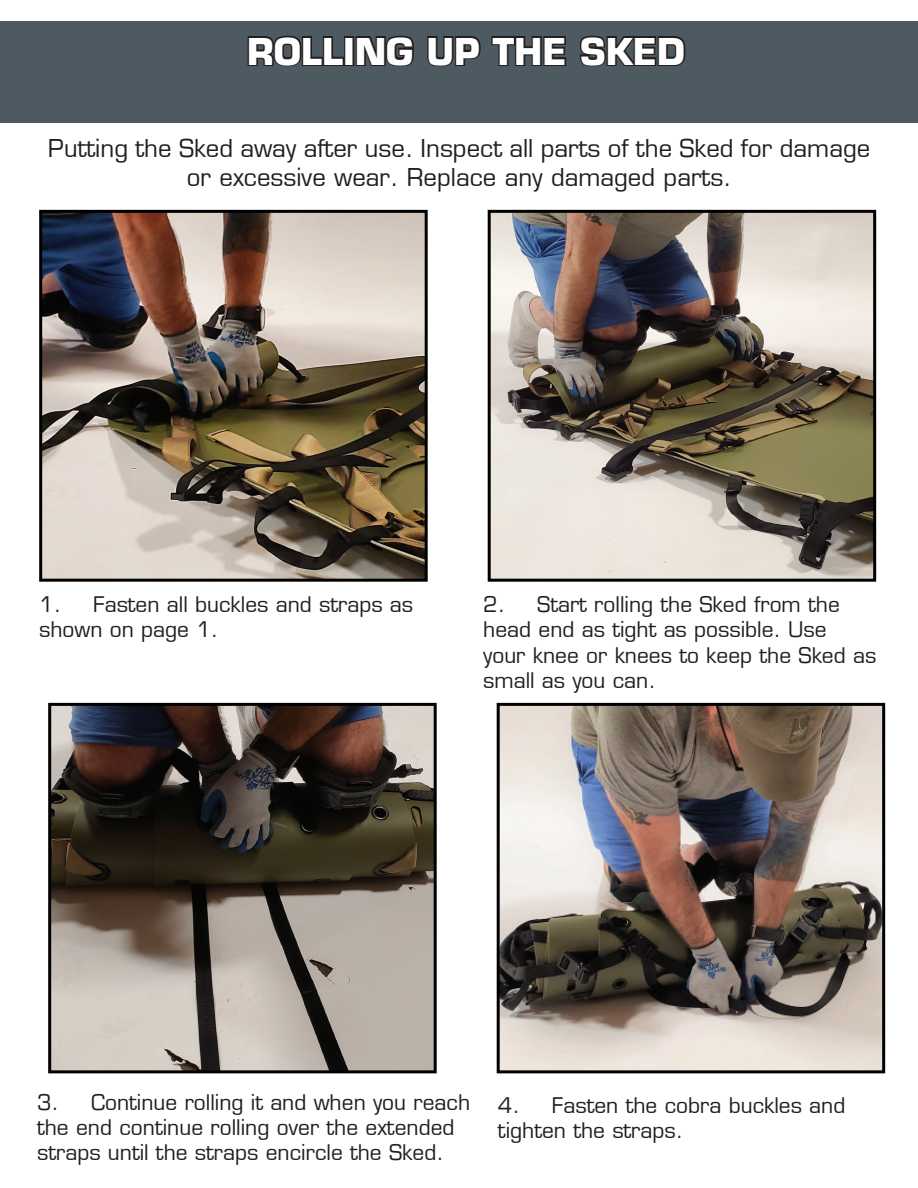
<style>
.page{position:relative;width:918px;height:1188px;background:#fff}
.page>*{position:absolute;margin:0;border:0;box-sizing:border-box;transform-origin:0 0}
.t1{font:700 36px "Eurostile";color:#fff}
.t2{font:24px/28.8px "Eurostile";color:#231f20;text-align:center}
.t3{font:21px/25.2px "Eurostile";color:#231f20}
</style>
<div class="page">
<div style="left:1px;top:21px;width:917px;height:102px;background:#4e5a61"></div>
<svg style="left:247px;top:35px;width:97px;height:32px"></svg>
<div style="left:344px;top:36px;width:10px;height:30px;border:3px solid #231f20"></div>
<svg style="left:354px;top:35px;width:60px;height:32px"></svg>
<svg style="left:427px;top:36px;width:54px;height:31px"></svg>
<svg style="left:491px;top:36px;width:76px;height:30px"></svg>
<svg style="left:580px;top:35px;width:106px;height:32px"></svg>
<img style="left:43px;top:214px;width:381px;height:364px">
<div style="left:39px;top:210px;width:389px;height:372px;border:3px solid #000"></div>
<img style="left:492px;top:214px;width:380px;height:364px">
<div style="left:488px;top:210px;width:388px;height:372px;border:3px solid #000"></div>
<img style="left:52px;top:707px;width:381px;height:362px">
<div style="left:48px;top:703px;width:389px;height:370px;border:3px solid #000"></div>
<img style="left:501px;top:707px;width:380px;height:362px">
<div style="left:497px;top:703px;width:388px;height:370px;border:3px solid #000"></div>
<h1 class="t1" style="left:247px;top:28px;width:440px">ROLLING UP THE SKED</h1>
<p class="t2" style="left:48px;top:134px;width:824px">Putting the Sked away after use. Inspect all parts of the Sked for damage or excessive wear. Replace any damaged parts.</p>
<p class="t3" style="left:39px;top:592px;width:376px">1. Fasten all buckles and straps as shown on page 1.</p>
<p class="t3" style="left:483px;top:592px;width:395px">2. Start rolling the Sked from the head end as tight as possible. Use<br>your knee or knees to keep the Sked as small as you can.</p>
<p class="t3" style="left:37px;top:1090px;width:435px">3. Continue rolling it and when you reach the end continue rolling over the extended straps until the straps encircle the Sked.</p>
<p class="t3" style="left:498px;top:1093px;width:349px">4. Fasten the cobra buckles and tighten the straps.</p>
</div>
